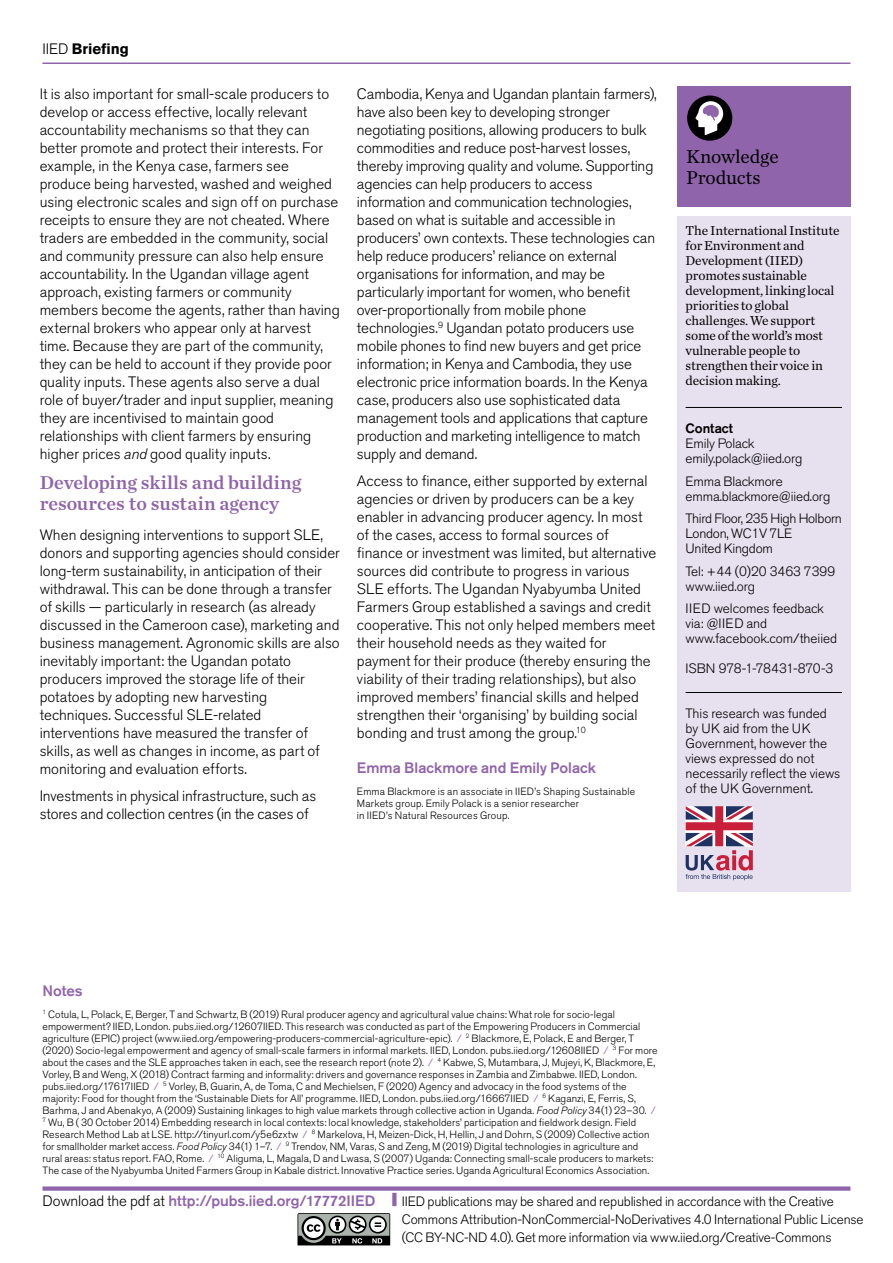
<style>
.page{position:relative;width:893px;height:1263px;background:#fff}
.page>*{position:absolute;margin:0;border:0;box-sizing:border-box;transform-origin:0 0}
.IIED_briefing_Subhea{font:19.5px/21px "Chronicle Text G1 Semi";color:#9064aa}
.t1{font:19.5px/20.7px "Chronicle Text G1";letter-spacing:-.01em;color:#000}
.IIED_briefing_Body_c{font:300 15px/18px "Akzidenz Grotesk BE";color:#000}
.IIED_briefing_Author{font:500 15px "Akzidenz Grotesk BE";letter-spacing:-.005em;color:#9064aa}
.t2{font:700 15px "Akzidenz Grotesk BE";letter-spacing:-.005em;color:#000}
.IIED_briefing_Notes{font:500 15px "Akzidenz Grotesk BE";color:#9064aa}
.IIED_briefing_Contac{font:300 13.5px/15px "Akzidenz Grotesk BE";letter-spacing:-.01em;color:#000}
.IIED_briefing_About{font:13.5px/15px "Chronicle Text G1";letter-spacing:-.01em;color:#000}
.IIED_DP_Cover_body_c{font:300 13.5px "Akzidenz Grotesk BE";letter-spacing:-.01em;color:#000}
.IIED_briefing_Notes-2{font:300 10.5px/12px "Akzidenz Grotesk BE";letter-spacing:.005em;color:#000}
.IIED_briefing_Author-2{font:300 10.5px/12px "Akzidenz Grotesk BE";letter-spacing:.015em;color:#000}
.s1{font-weight:300}
.s2{font-style:italic}
.s3{font-weight:500}
.s4{color:#9064aa}
.s5{font-weight:300;color:#000}
</style>
<div class="page">
<div style="left:677px;top:86px;width:173px;height:121px;background:#9064aa"></div>
<div style="left:687px;top:95px;width:45px;height:46px;background:#000;border-radius:50%"></div>
<svg style="left:695px;top:101px;width:28px;height:34px"></svg>
<div style="left:677px;top:216px;width:173px;height:676px;background:#e7e0ef"></div>
<hr style="left:686px;top:407px;width:156px;height:1px;background:#000">
<hr style="left:686px;top:692px;width:156px;height:1px;background:#000">
<hr style="left:43px;top:63px;width:807px;height:1px;background:#9064aa">
<div style="left:43px;top:1186px;width:807px;height:5px;background:#9064aa"></div>
<svg style="left:686px;top:806px;width:67px;height:74px"></svg>
<svg style="left:392px;top:1193px;width:4px;height:13px"></svg>
<svg style="left:297px;top:1213px;width:93px;height:32px"></svg>
<p class="t2" style="left:43px;top:40px;width:88px"><span class="s1">IIED</span> Briefing</p>
<p class="IIED_briefing_Body_c" style="left:40px;top:85px;width:302px">It is also important for small-scale producers to develop or access effective, locally relevant accountability mechanisms so that they can better promote and protect their interests. For example, in the Kenya case, farmers see produce being harvested, washed and weighed using electronic scales and sign off on purchase receipts to ensure they are not cheated. Where traders are embedded in the community, social and community pressure can also help ensure accountability. In the Ugandan village agent approach, existing farmers or community members become the agents, rather than having external brokers who appear only at harvest time. Because they are part of the community, they can be held to account if they provide poor quality inputs. These agents also serve a dual role of buyer/trader and input supplier, meaning they are incentivised to maintain good relationships with client farmers by ensuring higher prices <span class="s2">and</span> good quality inputs.</p>
<p class="IIED_briefing_Subhea" style="left:40px;top:471px;width:263px">Developing skills and building resources to sustain agency</p>
<p class="IIED_briefing_Body_c" style="left:40px;top:526px;width:302px">When designing interventions to support SLE, donors and supporting agencies should consider long-term sustainability, in anticipation of their withdrawal. This can be done through a transfer of skills — particularly in research (as already discussed in the Cameroon case), marketing and business management. Agronomic skills are also inevitably important: the Ugandan potato producers improved the storage life of their potatoes by adopting new harvesting techniques. Successful SLE-related interventions have measured the transfer of skills, as well as changes in income, as part of monitoring and evaluation efforts.</p>
<p class="IIED_briefing_Body_c" style="left:40px;top:787px;width:278px">Investments in physical infrastructure, such as stores and collection centres (in the cases of</p>
<p class="IIED_briefing_Body_c" style="left:357px;top:85px;width:301px">Cambodia, Kenya and Ugandan plantain farmers), have also been key to developing stronger negotiating positions, allowing producers to bulk commodities and reduce post-harvest losses, thereby improving quality and volume. Supporting agencies can help producers to access information and communication technologies, based on what is suitable and accessible in producers’ own contexts. These technologies can help reduce producers’ reliance on external organisations for information, and may be particularly important for women, who benefit over-proportionally from mobile phone technologies.<sup>9</sup> Ugandan potato producers use mobile phones to find new buyers and get price information; in Kenya and Cambodia, they use electronic price information boards. In the Kenya case, producers also use sophisticated data management tools and applications that capture production and marketing intelligence to match supply and demand.</p>
<p class="IIED_briefing_Body_c" style="left:357px;top:472px;width:301px">Access to finance, either supported by external agencies or driven by producers can be a key enabler in advancing producer agency. In most of the cases, access to formal sources of finance or investment was limited, but alternative sources did contribute to progress in various SLE efforts. The Ugandan Nyabyumba United Farmers Group established a savings and credit cooperative. This not only helped members meet their household needs as they waited for payment for their produce (thereby ensuring the viability of their trading relationships), but also improved members’ financial skills and helped strengthen their ‘organising’ by building social bonding and trust among the group.<sup>10</sup></p>
<p class="IIED_briefing_Author" style="left:357px;top:759px;width:240px">Emma Blackmore and Emily Polack</p>
<p class="IIED_briefing_Author-2" style="left:357px;top:785px;width:280px">Emma Blackmore is an associate in IIED’s Shaping Sustainable<br>Markets group. Emily Polack is a senior researcher<br>in IIED’s Natural Resources Group.</p>
<p class="t1" style="left:686px;top:145px;width:94px">Knowledge<br>Products</p>
<p class="IIED_briefing_About" style="left:686px;top:223px;width:155px">The International Institute for Environment and<br>Development (IIED) promotes sustainable development, linking local priorities to global challenges. We support some of the world’s most vulnerable people to strengthen their voice in decision making.</p>
<p class="IIED_briefing_Contac" style="left:686px;top:421px;width:118px"><span class="s3">Contact<br></span>Emily Polack emily.polack@iied.org</p>
<p class="IIED_briefing_Contac" style="left:686px;top:474px;width:146px">Emma Blackmore emma.blackmore@iied.org</p>
<p class="IIED_briefing_Contac" style="left:686px;top:511px;width:158px">Third Floor, 235 High Holborn<br>London, WC1V 7LE<br>United Kingdom</p>
<p class="IIED_briefing_Contac" style="left:686px;top:564px;width:151px">Tel: +44 (0)20 3463 7399 www.iied.org</p>
<p class="IIED_briefing_Contac" style="left:686px;top:601px;width:153px">IIED welcomes feedback via: @IIED and www.facebook.com/theiied</p>
<p class="IIED_DP_Cover_body_c" style="left:686px;top:661px;width:149px">ISBN 978-1-78431-870-3</p>
<p class="IIED_briefing_Contac" style="left:686px;top:706px;width:156px">This research was funded by UK aid from the UK<br>Government, however the views expressed do not necessarily reflect the views of the UK Government.</p>
<p class="IIED_briefing_Notes" style="left:43px;top:982px;width:42px">Notes</p>
<p class="IIED_briefing_Notes-2" style="left:43px;top:1008px;width:617px"><sup>1</sup> Cotula, L, Polack, E, Berger, T and Schwartz, B (2019) Rural producer agency and agricultural value chains: What role for socio-legal empowerment? IIED, London. pubs.iied.org/12607IIED. This research was conducted as part of the Empowering Producers in Commercial agriculture (EPIC) project (www.iied.org/empowering-producers-commercial-agriculture-epic). <span class="s4">/</span> <sup>2</sup> Blackmore, E, Polack, E and Berger, T (2020) Socio-legal empowerment and agency of small-scale farmers in informal markets. IIED, London. pubs.iied.org/12608IIED <span class="s4">/</span> <sup>3</sup> For more about the cases and the SLE approaches taken in each, see the research report (note 2). <span class="s4">/</span> <sup>4</sup> Kabwe, S, Mutambara, J, Mujeyi, K, Blackmore, E, Vorley, B and Weng, X (2018) Contract farming and informality: drivers and governance responses in Zambia and Zimbabwe. IIED, London. pubs.iied.org/17617IIED <span class="s4">/</span> <sup>5</sup> Vorley, B, Guarin, A, de Toma, C and Mechielsen, F (2020) Agency and advocacy in the food systems of the majority: Food for thought from the ‘Sustainable Diets for All’ programme. IIED, London. pubs.iied.org/16667IIED <span class="s4">/</span> <sup>6</sup> Kaganzi, E, Ferris, S, Barhma, J and Abenakyo, A (2009) Sustaining linkages to high value markets through collective action in Uganda. <span class="s2">Food Policy</span> 34(1) 23–30. <span class="s4">/ </span><sup>7</sup> Wu, B ( 30 October 2014) Embedding research in local contexts: local knowledge, stakeholders’ participation and fieldwork design. Field Research Method Lab at LSE. http://tinyurl.com/y5e6zxtw <span class="s4">/</span> <sup>8</sup> Markelova, H, Meizen-Dick, H, Hellin, J and Dohrn, S (2009) Collective action for smallholder market access. <span class="s2">Food Policy</span> 34(1) 1–7. <span class="s4">/</span> <sup>9</sup> Trendov, NM, Varas, S and Zeng, M (2019) Digital technologies in agriculture and rural areas: status report. FAO, Rome. <span class="s4">/</span> <sup>10</sup> Aliguma, L, Magala, D and Lwasa, S (2007) Uganda: Connecting small-scale producers to markets:<br>The case of the Nyabyumba United Farmers Group in Kabale district. Innovative Practice series. Uganda Agricultural Economics Association.</p>
<p class="IIED_briefing_Author" style="left:43px;top:1192px;width:334px"><span class="s5">Download the pdf at</span> http://pubs.iied.org/17772IIED</p>
<p class="IIED_briefing_Contac" style="left:402px;top:1193px;width:463px;line-height:18px">IIED publications may be shared and republished in accordance with the Creative<br>Commons Attribution-NonCommercial-NoDerivatives 4.0 International Public License (CC BY-NC-ND 4.0). Get more information via www.iied.org/Creative-Commons</p>
</div>
